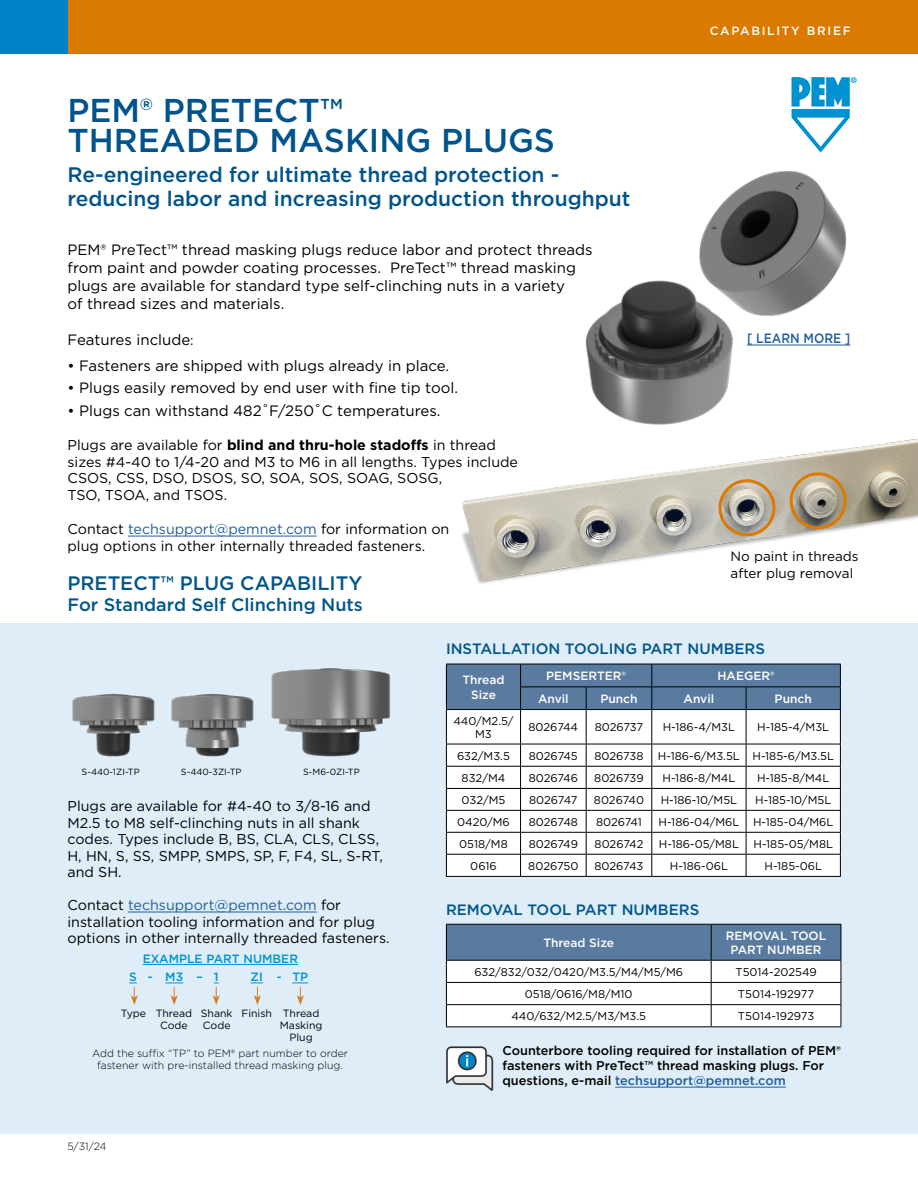
<style>
.page{position:relative;width:918px;height:1188px;background:#fff}
.page>*{position:absolute;margin:0;border:0;box-sizing:border-box;transform-origin:0 0}
.t1{font:500 33px/30px "Gotham";color:#00538b}
.t2{font:500 21px/24px "Gotham";color:#00538b}
.t3{font:500 19.5px "Gotham";color:#005589}
.t4{font:500 18px "Gotham";color:#005589}
.t5{font:15px/18px "Gotham";color:#000}
.t6{font:500 15px "Gotham";color:#005589}
.t7{font:14.25px/16.5px "Gotham";color:#000}
.t8{font:13.5px/16.2px "Gotham";color:#000}
.t9{font:500 13.5px "Gotham";color:#215e9e;scale:.9 1}
.t10{font:500 12.75px/15.3px "Gotham";color:#000}
.t11{font:500 12px/14.4px "Gotham";color:#fff;text-align:center}
.t12{font:500 12px "Gotham";color:#0093d0}
.t13{font:500 12px "Gotham";letter-spacing:.14em;color:#fff}
.t14{font:11.25px/13.5px "Gotham";color:#000;text-align:center}
.t15{font:300 10.5px/12.6px "Gotham";color:#000;text-align:center}
.t16{font:10.5px/12px "Gotham";color:#000}
.t17{font:9px "Gotham";color:#000}
.s1{font-size:13.5px}
.s2{font-weight:700}
.s3{color:#215e9e}
</style>
<div class="page">
<div style="left:68px;top:0;width:850px;height:54px;background:#db7a00"></div>
<div style="left:0;top:0;width:68px;height:54px;background:#0081c9"></div>
<hr style="left:128px;top:536px;width:189px;height:1px;background:#215e9e">
<svg style="left:792px;top:77px;width:65px;height:76px"></svg>
<div style="left:0;top:623px;width:918px;height:511px;background:#deedf7"></div>
<hr style="left:615px;top:1087px;width:171px;height:1px;background:#215e9e">
<img style="left:446px;top:1046px;width:48px;height:45px">
<hr style="left:747px;top:345px;width:103px;height:1px;background:#215e9e">
<img style="left:699px;top:171px;width:147px;height:145px">
<img style="left:585px;top:251px;width:183px;height:174px">
<hr style="left:143px;top:964px;width:155px;height:1px;background:#0093d0">
<svg style="left:213px;top:983px;width:7px;height:22px"></svg>
<svg style="left:251px;top:983px;width:12px;height:22px"></svg>
<svg style="left:129px;top:983px;width:9px;height:22px"></svg>
<svg style="left:292px;top:983px;width:16px;height:22px"></svg>
<svg style="left:165px;top:983px;width:18px;height:22px"></svg>
<hr style="left:128px;top:912px;width:189px;height:1px;background:#215e9e">
<img style="left:271px;top:668px;width:119px;height:89px">
<img style="left:171px;top:693px;width:83px;height:64px">
<img style="left:72px;top:693px;width:83px;height:64px">
<img style="left:462px;top:438px;width:456px;height:146px">
<svg style="left:786px;top:469px;width:64px;height:62px;background:#b1a083"></svg>
<svg style="left:715px;top:476px;width:64px;height:62px;background:#b8aa93"></svg>
<hr style="left:446px;top:876px;width:75px;height:1px;background:#000">
<hr style="left:521px;top:876px;width:65px;height:1px;background:#000">
<hr style="left:586px;top:876px;width:66px;height:1px;background:#000">
<hr style="left:652px;top:876px;width:94px;height:1px;background:#000">
<hr style="left:746px;top:876px;width:95px;height:1px;background:#000">
<svg style="left:446px;top:664px;width:395px;height:212px;background:#cbd1d9"></svg>
<svg style="left:446px;top:924px;width:396px;height:103px;background:#bbc6d3"></svg>
<hr style="left:446px;top:1026px;width:265px;height:1px;background:#000">
<hr style="left:711px;top:1026px;width:130px;height:1px;background:#000">
<h1 class="t1" style="left:68px;top:95px;width:489px">PEM® PRETECT™<br>THREADED MASKING PLUGS</h1>
<h2 class="t2" style="left:68px;top:163px;width:565px">Re-engineered for ultimate thread protection - reducing labor and increasing production throughput</h2>
<p class="t5" style="left:68px;top:241px;width:527px">PEM® PreTect™ thread masking plugs reduce labor and protect threads from paint and powder coating processes. PreTect™ thread masking plugs are available for standard type self-clinching nuts in a variety<br>of thread sizes and materials.</p>
<p class="t5" style="left:68px;top:331px;width:128px">Features include<span class="s1">:</span></p>
<p class="t5" style="left:68px;top:356px;width:383px">• Fasteners are shipped with plugs already in place.</p>
<p class="t5" style="left:68px;top:379px;width:392px">• Plugs easily removed by end user with fine tip tool.</p>
<p class="t5" style="left:68px;top:401px;width:374px">• Plugs can withstand 482˚F/250˚C temperatures.</p>
<p class="t7" style="left:68px;top:437px;width:452px">Plugs are available for <span class="s2">blind and thru-hole stadoffs</span> in thread sizes #4-40 to 1/4-20 and M3 to M6 in all lengths. Types include CSOS, CSS, DSO, DSOS, SO, SOA, SOS, SOAG, SOSG,<br>TSO, TSOA, and TSOS.</p>
<p class="t7" style="left:68px;top:521px;width:383px">Contact <span class="s3">techsupport@pemnet.com</span> for information on plug options in other internally threaded fasteners.</p>
<h3 class="t3" style="left:68px;top:570px;width:296px">PRETECT™ PLUG CAPABILITY</h3>
<p class="t4" style="left:68px;top:593px;width:297px">For Standard Self Clinching Nuts</p>
<p class="t13" style="left:710px;top:23px;width:142px">CAPABILITY BRIEF</p>
<p class="t9" style="left:747px;top:330px;width:116px">[ LEARN MORE ]</p>
<p class="t8" style="left:731px;top:548px;width:129px">No paint in threads after plug removal</p>
<p class="t6" style="left:446px;top:639px;width:321px">INSTALLATION TOOLING PART NUMBERS</p>
<p class="t17" style="left:82px;top:766px;width:60px">S-440-1ZI-TP</p>
<p class="t17" style="left:181px;top:766px;width:62px">S-440-3ZI-TP</p>
<p class="t17" style="left:303px;top:766px;width:58px">S-M6-0ZI-TP</p>
<p class="t7" style="left:68px;top:798px;width:317px">Plugs are available for #4-40 to 3/8-16 and M2.5 to M8 self-clinching nuts in all shank codes. Types include B, BS, CLA, CLS, CLSS, H, HN, S, SS, SMPP, SMPS, SP, F, F4, SL, S-RT, and SH.</p>
<p class="t7" style="left:68px;top:897px;width:324px">Contact <span class="s3">techsupport@pemnet.com</span> for installation tooling information and for plug options in other internally threaded fasteners.</p>
<p class="t12" style="left:143px;top:951px;width:157px">EXAMPLE PART NUMBER</p>
<p class="t12" style="left:129px;top:969px;width:91px">S- M3 –1</p>
<p class="t12" style="left:251px;top:969px;width:59px">ZI - TP</p>
<p class="t16" style="left:160px;top:1007px;width:34px;text-indent:-39px">Type Thread<br>Code</p>
<p class="t16" style="left:201px;top:1007px;width:33px">Shank<br>Code</p>
<p class="t16" style="left:241px;top:1007px;width:79px">Finish Thread</p>
<p class="t16" style="left:280px;top:1019px;width:44px">Masking</p>
<p class="t16" style="left:290px;top:1031px;width:25px">Plug</p>
<p class="t15" style="left:92px;top:1046px;width:257px">Add the suffix “TP” to PEM® part number to order fastener with pre-installed thread masking plug.</p>
<p class="t15" style="left:68px;top:1140px;width:41px">5/31/24</p>
<p class="t11" style="left:462px;top:673px;width:44px">Thread<br>Size</p>
<p class="t11" style="left:546px;top:669px;width:81px">PEMSERTER®</p>
<p class="t11" style="left:717px;top:669px;width:59px">HAEGER®</p>
<p class="t11" style="left:538px;top:691px;width:32px">Anvil</p>
<p class="t11" style="left:600px;top:691px;width:39px">Punch</p>
<p class="t11" style="left:684px;top:691px;width:32px">Anvil</p>
<p class="t11" style="left:775px;top:691px;width:39px">Punch</p>
<p class="t14" style="left:453px;top:714px;width:62px">440/M2.5/<br>M3</p>
<p class="t14" style="left:529px;top:720px;width:51px">8026744</p>
<p class="t14" style="left:595px;top:720px;width:50px">8026737</p>
<p class="t14" style="left:663px;top:720px;width:74px">H-186-4/M3L</p>
<p class="t14" style="left:757px;top:720px;width:74px">H-185-4/M3L</p>
<p class="t14" style="left:457px;top:749px;width:54px">632/M3.5</p>
<p class="t14" style="left:529px;top:749px;width:50px">8026745</p>
<p class="t14" style="left:594px;top:749px;width:51px">8026738</p>
<p class="t14" style="left:658px;top:749px;width:178px">H-186-6/M3.5L H-185-6/M3.5L</p>
<p class="t14" style="left:462px;top:771px;width:45px">832/M4</p>
<p class="t14" style="left:529px;top:771px;width:51px">8026746</p>
<p class="t14" style="left:594px;top:771px;width:51px">8026739</p>
<p class="t14" style="left:663px;top:771px;width:74px">H-186-8/M4L</p>
<p class="t14" style="left:757px;top:771px;width:74px">H-185-8/M4L</p>
<p class="t14" style="left:462px;top:793px;width:45px">032/M5</p>
<p class="t14" style="left:529px;top:793px;width:50px">8026747</p>
<p class="t14" style="left:594px;top:793px;width:52px">8026740</p>
<p class="t14" style="left:661px;top:793px;width:78px">H-186-10/M5L</p>
<p class="t14" style="left:755px;top:793px;width:78px">H-185-10/M5L</p>
<p class="t14" style="left:457px;top:815px;width:54px">0420/M6</p>
<p class="t14" style="left:529px;top:815px;width:51px">8026748</p>
<p class="t14" style="left:596px;top:815px;width:47px">8026741</p>
<p class="t14" style="left:659px;top:815px;width:176px">H-186-04/M6L H-185-04/M6L</p>
<p class="t14" style="left:459px;top:837px;width:50px">0518/M8</p>
<p class="t14" style="left:529px;top:837px;width:51px">8026749</p>
<p class="t14" style="left:595px;top:837px;width:50px">8026742</p>
<p class="t14" style="left:659px;top:837px;width:82px">H-186-05/M8L</p>
<p class="t14" style="left:753px;top:837px;width:81px">H-185-05/M8L</p>
<p class="t14" style="left:470px;top:859px;width:28px">0616</p>
<p class="t14" style="left:528px;top:859px;width:52px">8026750</p>
<p class="t14" style="left:595px;top:859px;width:50px">8026743</p>
<p class="t14" style="left:670px;top:859px;width:60px">H-186-06L</p>
<p class="t14" style="left:764px;top:859px;width:59px">H-185-06L</p>
<p class="t6" style="left:446px;top:900px;width:255px">REMOVAL TOOL PART NUMBERS</p>
<p class="t11" style="left:543px;top:935px;width:72px">Thread Size</p>
<p class="t11" style="left:726px;top:928px;width:102px">REMOVAL TOOL<br>PART NUMBER</p>
<p class="t14" style="left:474px;top:965px;width:210px">632/832/032/0420/M3.5/M4/M5/M6</p>
<p class="t14" style="left:735px;top:965px;width:83px">T5014-202549</p>
<p class="t14" style="left:525px;top:987px;width:109px">0518/0616/M8/M10</p>
<p class="t14" style="left:738px;top:987px;width:78px">T5014-192977</p>
<p class="t14" style="left:511px;top:1009px;width:136px">440/632/M2.5/M3/M3.5</p>
<p class="t14" style="left:738px;top:1009px;width:78px">T5014-192973</p>
<p class="t10" style="left:502px;top:1043px;width:340px">Counterbore tooling required for installation of PEM® fasteners with PreTect™ thread masking plugs. For questions, e-mail <span class="s3">techsupport@pemnet.com</span></p>
</div>
